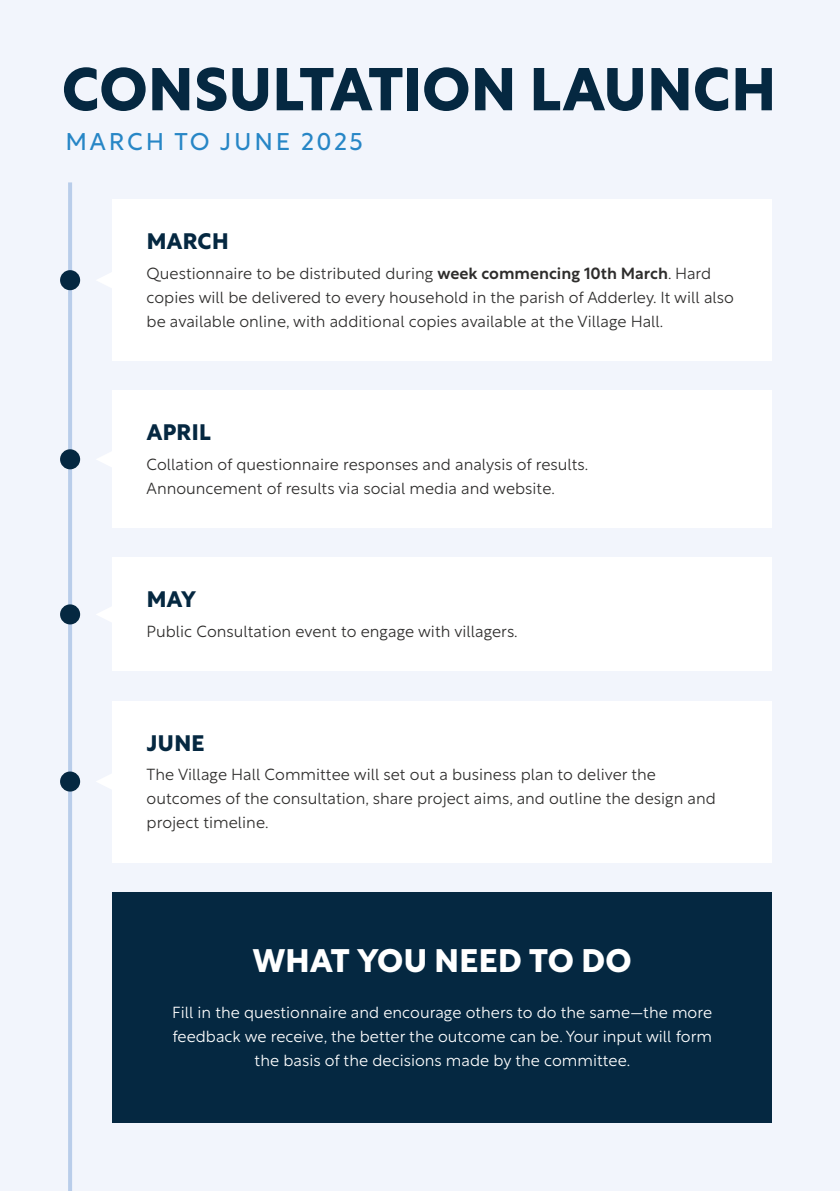
<style>
.page{position:relative;width:840px;height:1191px;background:#fff}
.page>*{position:absolute;margin:0;border:0;box-sizing:border-box;transform-origin:0 0}
.t1{font:700 59.2px "Rustica";letter-spacing:.005em;color:#052841}
.t2{font:700 32px "Rustica";letter-spacing:.005em;color:#fff}
.t3{font:24px "Rustica";letter-spacing:.12em;color:#2786c6}
.t4{font:700 22px "Rustica";letter-spacing:.015em;color:#052841}
.t5{font:300 16px/24px "Rustica";color:#2e2d2c}
.t6{font:300 16px/24px "Rustica";color:#fff;text-align:center}
.s1{font-weight:500}
</style>
<div class="page">
<div style="left:0;top:0;width:839px;height:1191px;background:#f2f5fc"></div>
<div style="left:112px;top:892px;width:659px;height:231px;background:#052841"></div>
<hr style="left:68px;top:182px;width:4px;height:1009px;background:#b9cdea">
<div style="left:60px;top:270px;width:20px;height:20px;background:#052841;border-radius:50%"></div>
<div style="left:60px;top:449px;width:20px;height:20px;background:#052841;border-radius:50%"></div>
<div style="left:60px;top:604px;width:20px;height:20px;background:#052841;border-radius:50%"></div>
<div style="left:60px;top:771px;width:20px;height:20px;background:#052841;border-radius:50%"></div>
<div style="left:112px;top:199px;width:659px;height:162px;background:#fff"></div>
<svg style="left:97px;top:273px;width:15px;height:15px"></svg>
<div style="left:112px;top:557px;width:659px;height:114px;background:#fff"></div>
<svg style="left:97px;top:607px;width:15px;height:15px"></svg>
<div style="left:112px;top:390px;width:659px;height:138px;background:#fff"></div>
<svg style="left:97px;top:452px;width:15px;height:15px"></svg>
<div style="left:112px;top:701px;width:659px;height:161px;background:#fff"></div>
<svg style="left:97px;top:774px;width:15px;height:15px"></svg>
<h1 class="t1" style="left:62px;top:38px;width:715px">CONSULTATION LAUNCH</h1>
<h3 class="t3" style="left:65px;top:121px;width:298px">MARCH TO JUNE 2025</h3>
<h3 class="t4" style="left:147px;top:222px;width:83px">MARCH</h3>
<p class="t5" style="left:146px;top:259px;width:588px">Questionnaire to be distributed during <span class="s1">week commencing 10th March</span>. Hard copies will be delivered to every household in the parish of Adderley. It will also be available online, with additional copies available at the Village Hall.</p>
<h3 class="t4" style="left:147px;top:413px;width:65px">APRIL</h3>
<p class="t5" style="left:146px;top:450px;width:443px">Collation of questionnaire responses and analysis of results.<br>Announcement of results via social media and website.</p>
<h3 class="t4" style="left:147px;top:580px;width:51px">MAY</h3>
<p class="t5" style="left:146px;top:617px;width:372px">Public Consultation event to engage with villagers.</p>
<h3 class="t4" style="left:147px;top:723px;width:59px">JUNE</h3>
<p class="t5" style="left:146px;top:761px;width:570px">The Village Hall Committee will set out a business plan to deliver the outcomes of the consultation, share project aims, and outline the design and project timeline.</p>
<h2 class="t2" style="left:253px;top:932px;width:380px">WHAT YOU NEED TO DO</h2>
<p class="t6" style="left:172px;top:998px;width:541px">Fill in the questionnaire and encourage others to do the same—the more feedback we receive, the better the outcome can be. Your input will form the basis of the decisions made by the committee.</p>
</div>
